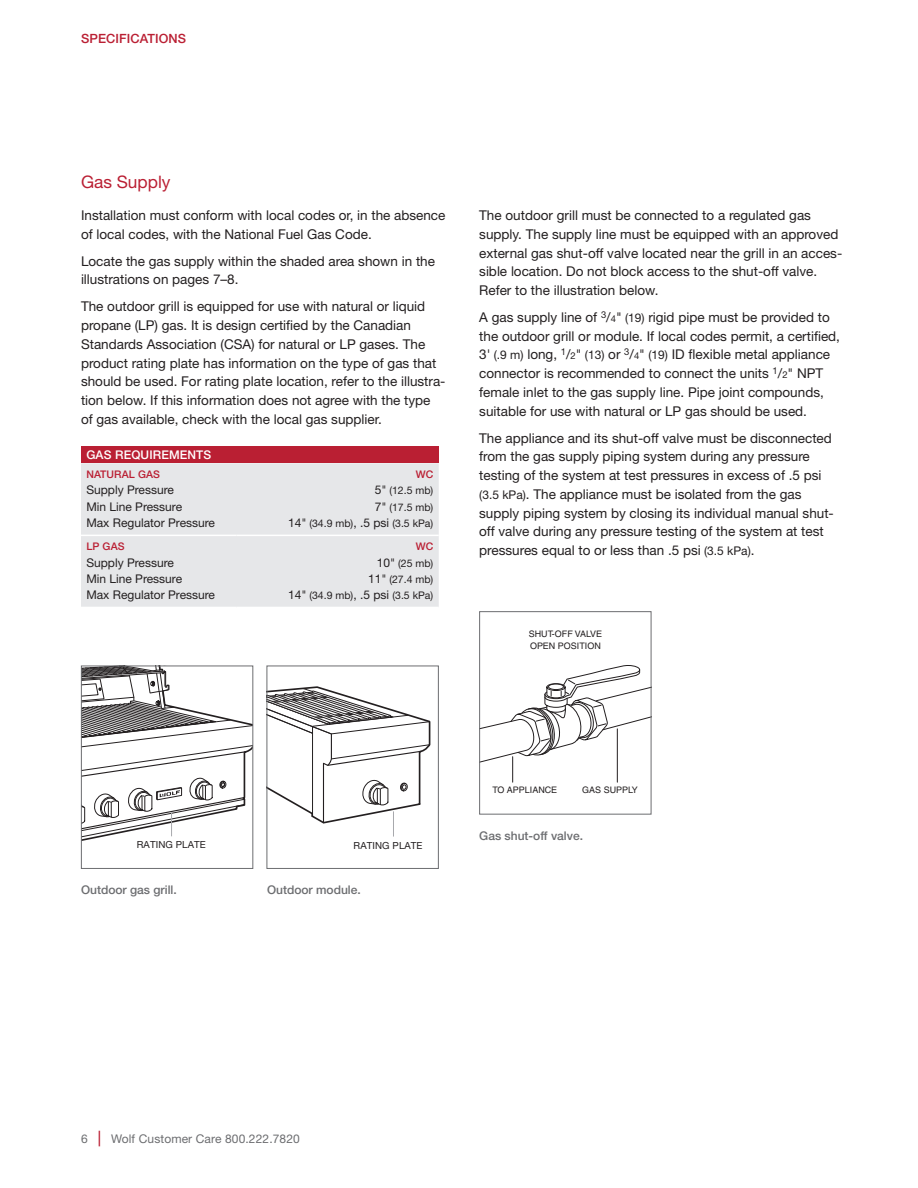
<style>
.page{position:relative;width:918px;height:1188px;background:#fff}
.page>*{position:absolute;margin:0;border:0;box-sizing:border-box;transform-origin:0 0}
.t1{font:17.25px "Helvetica Neue LT Std";color:#ba1f33}
.t2{font:13.5px/18.8px "Helvetica Neue LT Std";color:#231f20}
.t3{font:500 12.75px "Helvetica Neue LT Std";letter-spacing:.01em;color:#ba1f33}
.t4{font:12px "Helvetica Neue LT Std";color:#231f20}
.t5{font:500 12px "Helvetica Neue LT Std";color:#6c6d70}
.t6{font:12px "Helvetica Neue LT Std";letter-spacing:.01em;color:#6c6d70}
.t7{font:500 12px "Helvetica Neue LT Std";letter-spacing:.01em;color:#fff}
.t8{font:10.5px "Helvetica Neue LT Std";color:#231f20}
.t9{font:500 10.5px "Helvetica Neue LT Std";letter-spacing:.01em;color:#ba1f33}
.t10{font:9.75px "Helvetica Neue LT Std";letter-spacing:.01em;color:#231f20}
.t11{font:9px/11.1px "Helvetica";color:#231f20}
.s1{font-size:12px}
.s2{font-size:9.45px}
.s3{font-weight:500;font-size:15.6px;color:#ba1f33}
</style>
<div class="page">
<div style="left:81px;top:446px;width:358px;height:17px;background:#ba1f33"></div>
<div style="left:81px;top:463px;width:358px;height:144px;background:#e6e7e9"></div>
<hr style="left:81px;top:535px;width:155px;height:1px;background:#fff">
<hr style="left:236px;top:535px;width:203px;height:1px;background:#fff">
<div style="left:267px;top:666px;width:172px;height:203px;border:1px solid #6c6d70"></div>
<svg style="left:81px;top:666px;width:172px;height:190px"></svg>
<svg style="left:267px;top:686px;width:163px;height:151px"></svg>
<svg style="left:481px;top:665px;width:168px;height:117px"></svg>
<hr style="left:617px;top:729px;width:1px;height:53px;background:#231f20">
<div style="left:479px;top:611px;width:172px;height:204px;border:1px solid #6c6d70"></div>
<p class="t3" style="left:81px;top:31px;width:107px">SPECIFICATIONS</p>
<p class="t1" style="left:81px;top:171px;width:91px">Gas Supply</p>
<p class="t2" style="left:81px;top:206px;width:366px">Installation must conform with local codes or, in the absence of local codes, with the National Fuel Gas Code.</p>
<p class="t2" style="left:81px;top:251px;width:356px">Locate the gas supply within the shaded area shown in the illustrations on pages 7–8.</p>
<p class="t2" style="left:81px;top:297px;width:366px">The outdoor grill is equipped for use with natural or liquid propane (LP) gas. It is design certified by the Canadian Standards Association (CSA) for natural or LP gases. The product rating plate has information on the type of gas that should be used. For rating plate location, refer to the illustra&shy;tion below. If this information does not agree with the type of gas available, check with the local gas supplier.</p>
<p class="t7" style="left:86px;top:448px;width:126px">GAS REQUIREMENTS</p>
<p class="t9" style="left:86px;top:468px;width:75px">NATURAL GAS</p>
<p class="t9" style="left:416px;top:468px;width:19px">WC</p>
<p class="t4" style="left:86px;top:483px;width:89px">Supply Pressure</p>
<p class="t8" style="left:375px;top:484px;width:60px"><span class="s1">5"</span> (12.5 mb)</p>
<p class="t4" style="left:86px;top:499px;width:97px">Min Line Pressure</p>
<p class="t8" style="left:375px;top:501px;width:60px"><span class="s1">7"</span> (17.5 mb)</p>
<p class="t4" style="left:86px;top:515px;width:130px">Max Regulator Pressure</p>
<p class="t8" style="left:288px;top:517px;width:147px"><span class="s1">14"</span> (34.9 mb)<span class="s1">, .5 psi</span> (3.5 kPa)</p>
<p class="t9" style="left:86px;top:540px;width:40px">LP GAS</p>
<p class="t9" style="left:416px;top:540px;width:19px">WC</p>
<p class="t4" style="left:86px;top:555px;width:89px">Supply Pressure</p>
<p class="t8" style="left:377px;top:557px;width:58px"><span class="s1">10"</span> (25 mb)</p>
<p class="t4" style="left:86px;top:571px;width:97px">Min Line Pressure</p>
<p class="t8" style="left:368px;top:573px;width:67px"><span class="s1">11"</span> (27.4 mb)</p>
<p class="t4" style="left:86px;top:587px;width:130px">Max Regulator Pressure</p>
<p class="t8" style="left:288px;top:589px;width:147px"><span class="s1">14"</span> (34.9 mb)<span class="s1">, .5 psi</span> (3.5 kPa)</p>
<p class="t2" style="left:479px;top:206px;width:365px">The outdoor grill must be connected to a regulated gas supply. The supply line must be equipped with an approved external gas shut-off valve located near the grill in an acces&shy;sible location. Do not block access to the shut-off valve.<br>Refer to the illustration below.</p>
<p class="t2" style="left:479px;top:308px;width:362px">A gas supply line of <sup>3</sup>/<span class="s2">4</span>" <span class="s1">(19)</span> rigid pipe must be provided to the outdoor grill or module. If local codes permit, a certified, 3' <span class="s1">(.9 m)</span> long, <sup>1</sup>/<span class="s2">2</span>" <span class="s1">(13)</span> or <sup>3</sup>/<span class="s2">4</span>" <span class="s1">(19)</span> ID flexible metal appliance connector is recommended to connect the units <sup>1</sup>/<span class="s2">2</span>" NPT female inlet to the gas supply line. Pipe joint compounds, suitable for use with natural or LP gas should be used.</p>
<p class="t2" style="left:479px;top:428px;width:356px">The appliance and its shut-off valve must be disconnected from the gas supply piping system during any pressure testing of the system at test pressures in excess of .5 psi <span class="s1">(3.5 kPa)</span>. The appliance must be isolated from the gas supply piping system by closing its individual manual shut&shy;off valve during any pressure testing of the system at test pressures equal to or less than .5 psi <span class="s1">(3.5 kPa)</span>.</p>
<p class="t11" style="left:529px;top:629px;width:75px">SHUT-OFF VALVE<br>OPEN POSITION</p>
<p class="t10" style="left:137px;top:839px;width:70px">RATING PLATE</p>
<p class="t10" style="left:354px;top:839px;width:70px">RATING PLATE</p>
<p class="t5" style="left:81px;top:882px;width:97px">Outdoor gas grill.</p>
<p class="t5" style="left:267px;top:882px;width:95px">Outdoor module.</p>
<p class="t11" style="left:492px;top:785px;width:66px">TO APPLIANCE</p>
<p class="t11" style="left:582px;top:785px;width:57px">GAS SUPPLY</p>
<p class="t5" style="left:479px;top:828px;width:105px">Gas shut-off valve.</p>
<p class="t6" style="left:81px;top:1131px;width:220px">6 <span class="s3">|</span> Wolf Customer Care 800.222.7820</p>
</div>
